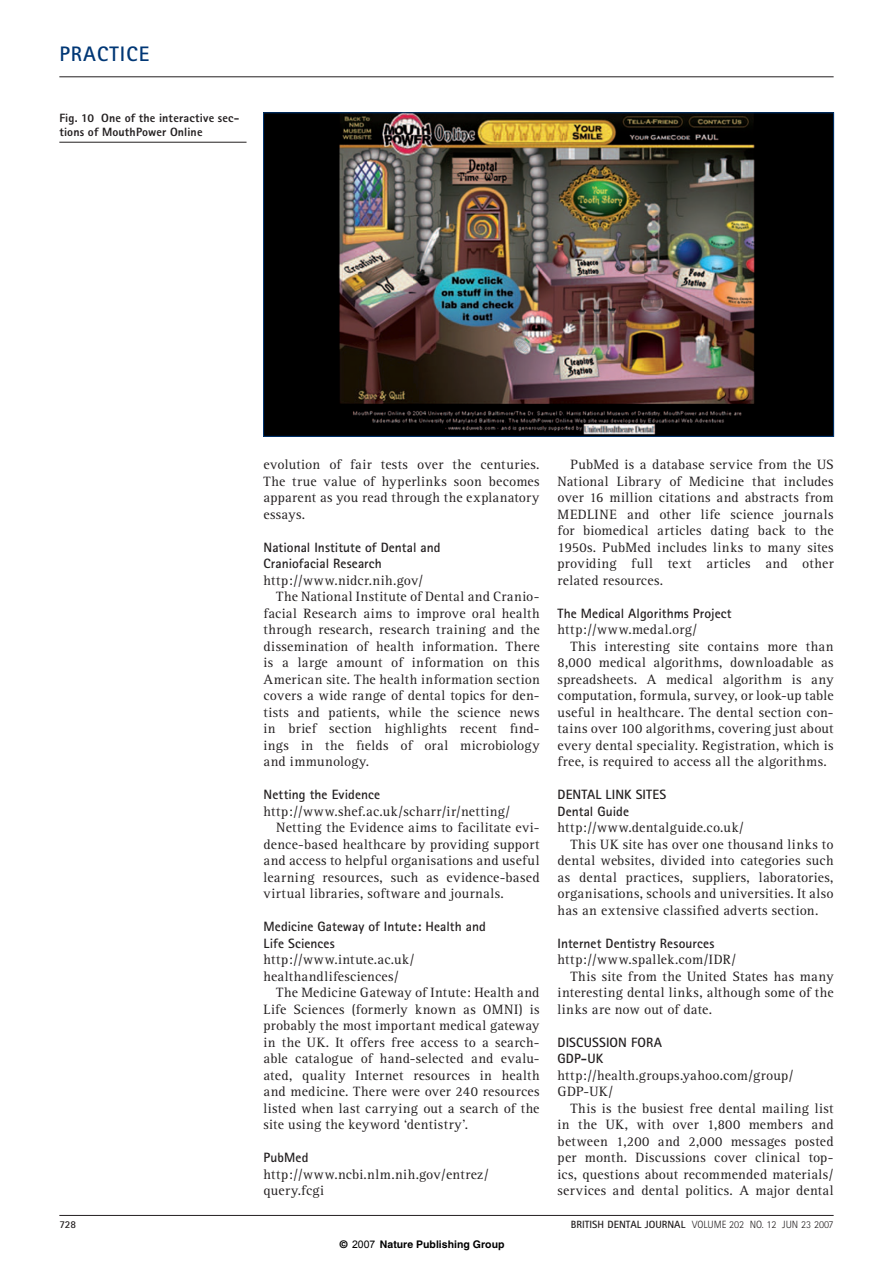
<style>
.page{position:relative;width:893px;height:1263px;background:#fff}
.page>*{position:absolute;margin:0;border:0;box-sizing:border-box;transform-origin:0 0}
.t1{font:700 21px "Rotis Sans Serif";letter-spacing:.05em;color:#013775}
.t2{font:13.95px/16.5px "Rotis Serif";letter-spacing:.02em;color:#231f20;text-align:justify}
.t3{font:700 13.5px/16.5px "Rotis Sans Serif";letter-spacing:.005em;color:#231f20}
.t4{font:800 12px/13.5px "Rotis Sans Serif";letter-spacing:.015em;color:#231f20}
.t5{font:300 10.5px "Rotis Sans Serif";color:#231f20}
.t6{font:700 10.5px "Helvetica";color:#000}
.t7{font:700 10.5px "Rotis Sans Serif";color:#231f20}
.s1{font-weight:700}
.s2{font-family:"Arial";font-weight:400}
</style>
<div class="page">
<hr style="left:59px;top:77px;width:774px;height:1px;background:#231f20">
<hr style="left:59px;top:1215px;width:774px;height:1px;background:#231f20">
<hr style="left:59px;top:142px;width:187px;height:1px;background:#231f20">
<img style="left:265px;top:115px;width:566px;height:320px">
<h1 class="t1" style="left:59px;top:47px;width:91px">PRACTICE</h1>
<p class="t4" style="left:59px;top:113px;width:182px">Fig. 10 One of the interactive sec&shy;tions of MouthPower Online</p>
<p class="t2" style="left:263px;top:458px;width:277px">evolution of fair tests over the centuries.<br>The true value of hyperlinks soon becomes apparent as you read through the explanatory essays.</p>
<p class="t3" style="left:263px;top:540px;width:179px">National Institute of Dental and<br>Craniofacial Research</p>
<p class="t2" style="left:263px;top:573px;width:161px">http://www.nidcr.nih.gov/</p>
<p class="t2" style="left:276px;top:590px;width:265px">The National Institute of Dental and Cranio-</p>
<p class="t2" style="left:263px;top:606px;width:277px">facial Research aims to improve oral health</p>
<p class="t2" style="left:263px;top:623px;width:277px">through research, research training and the</p>
<p class="t2" style="left:263px;top:639px;width:277px">dissemination of health information. There</p>
<p class="t2" style="left:263px;top:656px;width:277px">is a large amount of information on this</p>
<p class="t2" style="left:263px;top:672px;width:278px">American site. The health information section</p>
<p class="t2" style="left:263px;top:689px;width:277px">covers a wide range of dental topics for den-</p>
<p class="t2" style="left:263px;top:705px;width:277px">tists and patients, while the science news</p>
<p class="t2" style="left:263px;top:722px;width:277px">in brief section highlights recent find-</p>
<p class="t2" style="left:263px;top:738px;width:277px">ings in the fields of oral microbiology</p>
<p class="t2" style="left:263px;top:755px;width:107px">and immunology.</p>
<p class="t3" style="left:263px;top:788px;width:118px">Netting the Evidence</p>
<p class="t2" style="left:263px;top:804px;width:248px">http://www.shef.ac.uk/scharr/ir/netting/</p>
<p class="t2" style="left:276px;top:821px;width:265px">Netting the Evidence aims to facilitate evi-</p>
<p class="t2" style="left:263px;top:837px;width:277px">dence-based healthcare by providing support</p>
<p class="t2" style="left:263px;top:854px;width:277px">and access to helpful organisations and useful</p>
<p class="t2" style="left:263px;top:870px;width:277px">learning resources, such as evidence-based</p>
<p class="t2" style="left:263px;top:887px;width:242px">virtual libraries, software and journals.</p>
<p class="t3" style="left:263px;top:920px;width:224px">Medicine Gateway of Intute: Health and<br>Life Sciences</p>
<p class="t2" style="left:263px;top:953px;width:152px">http://www.intute.ac.uk/ healthandlifesciences/</p>
<p class="t2" style="left:263px;top:986px;width:277px;text-indent:13px">The Medicine Gateway of Intute: Health and Life Sciences (formerly known as OMNI) is probably the most important medical gateway in the UK. It offers free access to a search&shy;able catalogue of hand-selected and evalu&shy;ated, quality Internet resources in health and medicine. There were over 240 resources listed when last carrying out a search of the site using the keyword ‘dentistry’.</p>
<p class="t3" style="left:263px;top:1151px;width:46px">PubMed</p>
<p class="t2" style="left:263px;top:1167px;width:227px">http://www.ncbi.nlm.nih.gov/entrez/ query.fcgi</p>
<p class="t2" style="left:557px;top:458px;width:277px;text-indent:13px">PubMed is a database service from the US National Library of Medicine that includes over 16 million citations and abstracts from MEDLINE and other life science journals for biomedical articles dating back to the 1950s. PubMed includes links to many sites providing full text articles and other related resources.</p>
<p class="t3" style="left:557px;top:606px;width:176px">The Medical Algorithms Project</p>
<p class="t2" style="left:557px;top:623px;width:141px">http://www.medal.org/</p>
<p class="t2" style="left:570px;top:639px;width:265px">This interesting site contains more than</p>
<p class="t2" style="left:557px;top:656px;width:277px">8,000 medical algorithms, downloadable as</p>
<p class="t2" style="left:557px;top:672px;width:277px">spreadsheets. A medical algorithm is any</p>
<p class="t2" style="left:557px;top:689px;width:277px">computation, formula, survey, or look-up table</p>
<p class="t2" style="left:557px;top:705px;width:277px">useful in healthcare. The dental section con-</p>
<p class="t2" style="left:557px;top:722px;width:277px">tains over 100 algorithms, covering just about</p>
<p class="t2" style="left:557px;top:738px;width:277px">every dental speciality. Registration, which is</p>
<p class="t2" style="left:557px;top:755px;width:271px">free, is required to access all the algorithms.</p>
<p class="t3" style="left:557px;top:788px;width:110px">DENTAL LINK SITES<br>Dental Guide</p>
<p class="t2" style="left:557px;top:821px;width:188px">http://www.dentalguide.co.uk/</p>
<p class="t2" style="left:570px;top:837px;width:265px">This UK site has over one thousand links to</p>
<p class="t2" style="left:557px;top:854px;width:277px">dental websites, divided into categories such</p>
<p class="t2" style="left:557px;top:870px;width:277px">as dental practices, suppliers, laboratories,</p>
<p class="t2" style="left:557px;top:887px;width:277px">organisations, schools and universities. It also</p>
<p class="t2" style="left:557px;top:903px;width:262px">has an extensive classified adverts section.</p>
<p class="t3" style="left:557px;top:936px;width:158px">Internet Dentistry Resources</p>
<p class="t2" style="left:557px;top:953px;width:180px">http://www.spallek.com/IDR/</p>
<p class="t2" style="left:570px;top:969px;width:265px">This site from the United States has many</p>
<p class="t2" style="left:557px;top:986px;width:277px">interesting dental links, although some of the</p>
<p class="t2" style="left:557px;top:1002px;width:156px">links are now out of date.</p>
<p class="t3" style="left:557px;top:1035px;width:106px">DISCUSSION FORA<br>GDP-UK</p>
<p class="t2" style="left:557px;top:1068px;width:237px">http://health.groups.yahoo.com/group/<br>GDP-UK/</p>
<p class="t2" style="left:557px;top:1101px;width:277px;text-indent:13px">This is the busiest free dental mailing list in the UK, with over 1,800 members and between 1,200 and 2,000 messages posted per month. Discussions cover clinical top&shy;ics, questions about recommended materials/ services and dental politics. A major dental</p>
<p class="t7" style="left:59px;top:1221px;width:18px">728</p>
<p class="t5" style="left:571px;top:1221px;width:264px"><span class="s1">BRITISH DENTAL JOURNAL</span> VOLUME 202 NO. 12 JUN 23 2007</p>
<p class="t6" style="left:340px;top:1238px;width:166px">© <span class="s2">2007</span> Nature Publishing Group</p>
</div>
